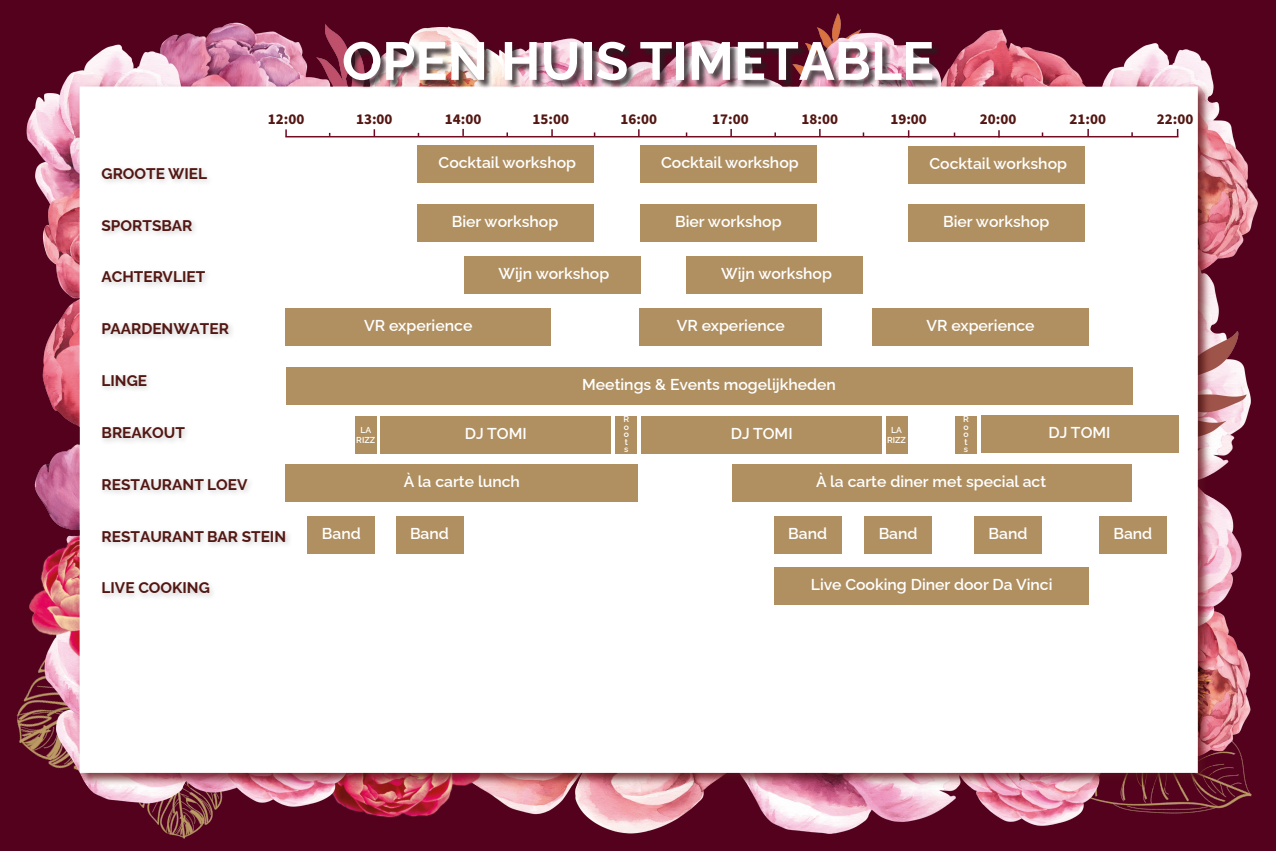
<style>
.page{position:relative;width:1276px;height:851px;background:#fff}
.page>*{position:absolute;margin:0;border:0;box-sizing:border-box;transform-origin:0 0}
.t1{font:100 53.25px "Raleway";color:#fff}
.t2{font:100 15.75px "Raleway";color:#fff}
.t3{font:100 15.38px "Raleway";color:#531713}
.t4{font:700 15px "Source Sans Pro";color:#531713}
.t5{font:100 8.62px "Raleway";color:#fff}
</style>
<div class="page">
<div style="left:0;top:0;width:1276px;height:850px;background:#53011c"></div>
<img style="left:16px;top:13px;width:1242px;height:826px">
<div style="left:99px;top:165px;width:115px;height:21px;background:#231f20;opacity:.22"></div>
<div style="left:99px;top:216px;width:100px;height:22px;background:#231f20;opacity:.22"></div>
<div style="left:99px;top:268px;width:113px;height:22px;background:#f4f4f4"></div>
<div style="left:99px;top:320px;width:137px;height:21px;background:#f2f2f2"></div>
<div style="left:99px;top:424px;width:93px;height:21px;background:#231f20;opacity:.22"></div>
<div style="left:99px;top:475px;width:156px;height:22px;background:#f4f4f4"></div>
<div style="left:99px;top:527px;width:194px;height:22px;background:#231f20;opacity:.22"></div>
<div style="left:99px;top:579px;width:118px;height:22px;background:#f5f5f5"></div>
<div style="left:345px;top:43px;width:596px;height:46px;background:#231f20;opacity:.75"></div>
<svg style="left:462px;top:129px;width:2px;height:7px"></svg>
<hr style="left:285px;top:136px;width:893px;height:1px;background:#730b22">
<svg style="left:373px;top:129px;width:2px;height:7px"></svg>
<svg style="left:551px;top:129px;width:2px;height:7px"></svg>
<svg style="left:730px;top:129px;width:2px;height:7px"></svg>
<svg style="left:1087px;top:129px;width:2px;height:7px"></svg>
<svg style="left:285px;top:129px;width:2px;height:7px"></svg>
<div style="left:417px;top:145px;width:177px;height:38px;background:#b09061"></div>
<div style="left:99px;top:371px;width:55px;height:22px;background:#231f20;opacity:.22"></div>
<div style="left:416px;top:204px;width:177px;height:38px;background:#b09061"></div>
<div style="left:464px;top:256px;width:176px;height:38px;background:#b09061"></div>
<div style="left:285px;top:308px;width:266px;height:37px;background:#b09061"></div>
<div style="left:286px;top:366px;width:846px;height:38px;background:#b09061"></div>
<div style="left:355px;top:416px;width:21px;height:37px;background:#b09061"></div>
<div style="left:286px;top:464px;width:352px;height:37px;background:#b09061"></div>
<div style="left:774px;top:567px;width:315px;height:38px;background:#b09061"></div>
<div style="left:308px;top:515px;width:67px;height:38px;background:#b09061"></div>
<div style="left:639px;top:145px;width:177px;height:38px;background:#b09061"></div>
<div style="left:908px;top:146px;width:176px;height:37px;background:#b09061"></div>
<div style="left:640px;top:204px;width:177px;height:38px;background:#b09061"></div>
<div style="left:908px;top:204px;width:176px;height:38px;background:#b09061"></div>
<div style="left:686px;top:256px;width:177px;height:38px;background:#b09061"></div>
<div style="left:639px;top:308px;width:183px;height:37px;background:#b09061"></div>
<div style="left:872px;top:308px;width:217px;height:37px;background:#b09061"></div>
<div style="left:615px;top:416px;width:22px;height:37px;background:#b09061"></div>
<div style="left:886px;top:415px;width:21px;height:38px;background:#b09061"></div>
<div style="left:955px;top:415px;width:21px;height:38px;background:#b09061"></div>
<div style="left:380px;top:416px;width:231px;height:37px;background:#b09061"></div>
<div style="left:641px;top:416px;width:241px;height:37px;background:#b09061"></div>
<div style="left:980px;top:415px;width:198px;height:37px;background:#b09061"></div>
<div style="left:732px;top:464px;width:399px;height:37px;background:#b09061"></div>
<div style="left:396px;top:515px;width:67px;height:38px;background:#b09061"></div>
<div style="left:774px;top:515px;width:67px;height:38px;background:#b09061"></div>
<div style="left:864px;top:515px;width:68px;height:38px;background:#b09061"></div>
<div style="left:974px;top:515px;width:67px;height:38px;background:#b09061"></div>
<div style="left:1099px;top:515px;width:67px;height:38px;background:#b09061"></div>
<p class="t1" style="left:342px;top:19px;width:593px">OPEN HUIS TIMETABLE</p>
<p class="t3" style="left:102px;top:161px;width:107px">GROOTE WIEL</p>
<p class="t3" style="left:102px;top:213px;width:92px">SPORTSBAR</p>
<p class="t3" style="left:102px;top:264px;width:105px">ACHTERVLIET</p>
<p class="t3" style="left:102px;top:316px;width:129px">PAARDENWATER</p>
<p class="t3" style="left:102px;top:368px;width:47px">LINGE</p>
<p class="t3" style="left:102px;top:420px;width:85px">BREAKOUT</p>
<p class="t3" style="left:102px;top:472px;width:147px">RESTAURANT LOEV</p>
<p class="t4" style="left:268px;top:109px;width:38px">12:00</p>
<p class="t4" style="left:356px;top:109px;width:38px">13:00</p>
<p class="t4" style="left:445px;top:109px;width:38px">14:00</p>
<p class="t4" style="left:532px;top:109px;width:38px">15:00</p>
<p class="t4" style="left:620px;top:109px;width:38px">16:00</p>
<p class="t4" style="left:712px;top:109px;width:38px">17:00</p>
<p class="t4" style="left:801px;top:109px;width:38px">18:00</p>
<p class="t4" style="left:890px;top:109px;width:38px">19:00</p>
<p class="t4" style="left:980px;top:109px;width:38px">20:00</p>
<p class="t4" style="left:1069px;top:109px;width:38px">21:00</p>
<p class="t4" style="left:1156px;top:109px;width:38px">22:00</p>
<p class="t2" style="left:438px;top:150px;width:139px">Cocktail workshop</p>
<p class="t2" style="left:452px;top:209px;width:108px">Bier workshop</p>
<p class="t2" style="left:498px;top:261px;width:112px">Wijn workshop</p>
<p class="t2" style="left:364px;top:313px;width:110px">VR experience</p>
<p class="t2" style="left:661px;top:150px;width:139px">Cocktail workshop</p>
<p class="t2" style="left:929px;top:150px;width:139px">Cocktail workshop</p>
<p class="t2" style="left:675px;top:209px;width:108px">Bier workshop</p>
<p class="t2" style="left:943px;top:209px;width:108px">Bier workshop</p>
<p class="t2" style="left:721px;top:261px;width:112px">Wijn workshop</p>
<p class="t2" style="left:677px;top:313px;width:110px">VR experience</p>
<p class="t2" style="left:926px;top:313px;width:110px">VR experience</p>
<p class="t5" style="left:360px;top:422px;width:12px">LA</p>
<p class="t5" style="left:356px;top:433px;width:20px">RIZZ</p>
<p class="t2" style="left:582px;top:371px;width:255px">Meetings &amp; Events mogelijkheden</p>
<p class="t5" style="left:963px;top:412px;width:7px">R</p>
<p class="t5" style="left:963px;top:419px;width:7px">o</p>
<p class="t5" style="left:963px;top:427px;width:7px">o</p>
<p class="t5" style="left:964px;top:434px;width:5px">t</p>
<p class="t5" style="left:964px;top:442px;width:6px">s</p>
<p class="t5" style="left:623px;top:412px;width:7px">R</p>
<p class="t5" style="left:624px;top:420px;width:7px">o</p>
<p class="t5" style="left:624px;top:427px;width:7px">o</p>
<p class="t5" style="left:625px;top:435px;width:5px">t</p>
<p class="t5" style="left:624px;top:442px;width:6px">s</p>
<p class="t5" style="left:891px;top:422px;width:12px">LA</p>
<p class="t5" style="left:887px;top:433px;width:20px">RIZZ</p>
<p class="t2" style="left:465px;top:420px;width:63px">DJ TOMI</p>
<p class="t2" style="left:730px;top:420px;width:63px">DJ TOMI</p>
<p class="t2" style="left:1048px;top:419px;width:63px">DJ TOMI</p>
<p class="t2" style="left:816px;top:468px;width:232px">À la carte diner met special act</p>
<p class="t2" style="left:404px;top:468px;width:118px">À la carte lunch</p>
<p class="t3" style="left:102px;top:524px;width:186px">RESTAURANT BAR STEIN</p>
<p class="t3" style="left:102px;top:575px;width:110px">LIVE COOKING</p>
<p class="t2" style="left:322px;top:520px;width:40px">Band</p>
<p class="t2" style="left:410px;top:520px;width:40px">Band</p>
<p class="t2" style="left:788px;top:520px;width:40px">Band</p>
<p class="t2" style="left:878px;top:520px;width:40px">Band</p>
<p class="t2" style="left:988px;top:520px;width:40px">Band</p>
<p class="t2" style="left:1113px;top:520px;width:40px">Band</p>
<p class="t2" style="left:811px;top:572px;width:243px">Live Cooking Diner door Da Vinci</p>
</div>
